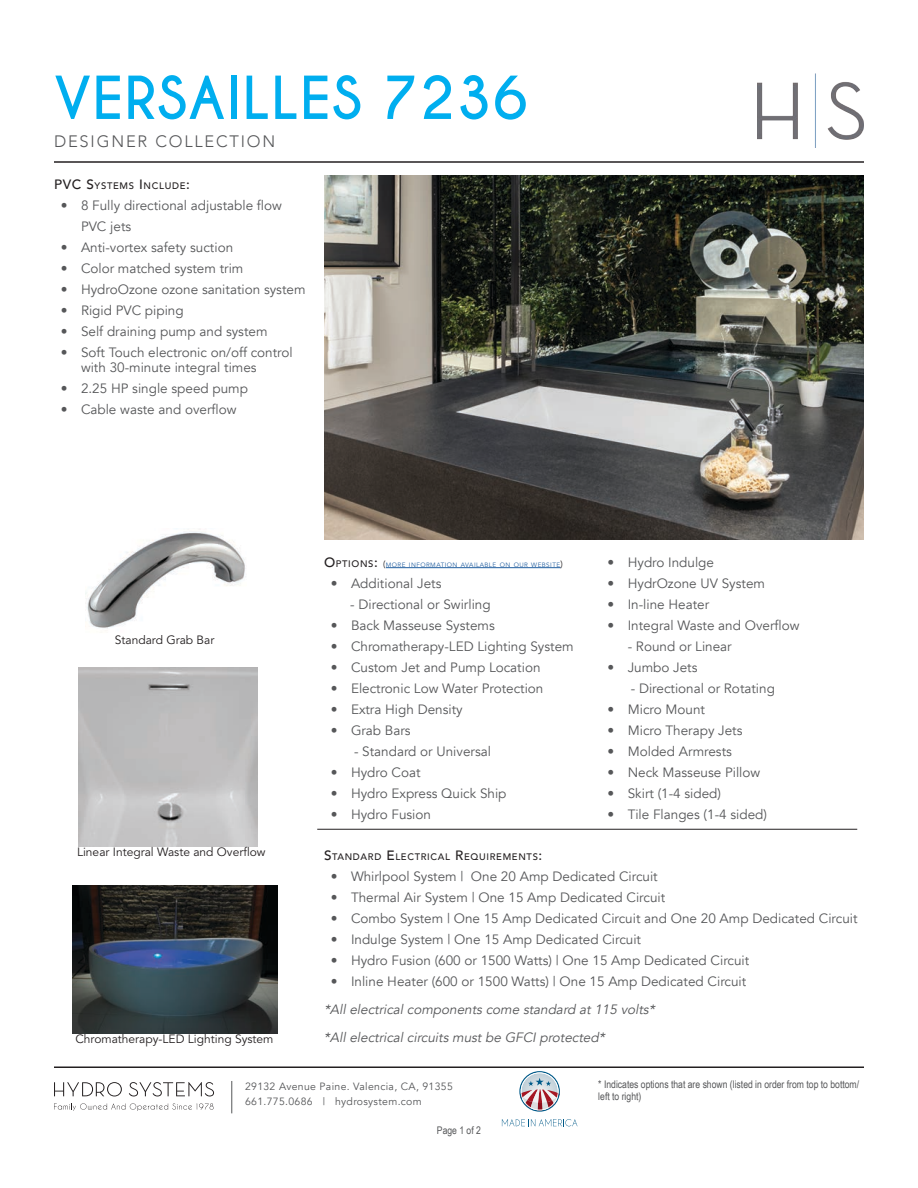
<style>
.page{position:relative;width:918px;height:1188px;background:#fff}
.page>*{position:absolute;margin:0;border:0;box-sizing:border-box;transform-origin:0 0}
.t1{font:700 55.5px "Caviar Dreams";letter-spacing:.02em;color:#00aeef}
.t2{font:300 16.5px "Avenir";letter-spacing:.11em;color:#565759}
.t3{font:13.5px/21px "Avenir";color:#565759}
.t4{font:italic 13.5px "Avenir";color:#565759}
.t5{font:12px "Avenir LT Std";color:#231f20}
.t6{font:10.5px/12.6px "Arial Narrow";color:#565759}
.t7{font:10.5px "Avenir";letter-spacing:.03em;color:#565759}
.t8{font:500 9.45px "Avenir";letter-spacing:.07em;color:#231f20}
.t9{font:6.3px "Avenir";letter-spacing:.07em;color:#215e9f}
.s1{font-size:13.5px}
.s2{font-weight:500;font-size:13.5px;color:#231f20}
.s3{font-weight:500;font-size:9.45px;color:#231f20}
.s4{font-size:9px;color:#231f20}
</style>
<div class="page">
<hr style="left:54px;top:161px;width:810px;height:2px;background:#231f20">
<hr style="left:54px;top:1066px;width:810px;height:2px;background:#231f20">
<svg style="left:54px;top:1103px;width:160px;height:8px"></svg>
<svg style="left:54px;top:1082px;width:68px;height:14px"></svg>
<svg style="left:129px;top:1082px;width:85px;height:14px"></svg>
<hr style="left:231px;top:1081px;width:1px;height:32px;background:#565759">
<img style="left:757px;top:73px;width:107px;height:75px">
<img style="left:73px;top:886px;width:204px;height:148px">
<img style="left:79px;top:667px;width:179px;height:180px">
<img style="left:85px;top:529px;width:161px;height:99px">
<hr style="left:386px;top:567px;width:175px;height:1px;background:#215e9f">
<hr style="left:317px;top:829px;width:540px;height:1px;background:#231f20">
<img style="left:324px;top:176px;width:540px;height:364px">
<svg style="left:502px;top:1119px;width:75px;height:7px"></svg>
<svg style="left:519px;top:1071px;width:41px;height:41px"></svg>
<p class="t1" style="left:54px;top:65px;width:475px">VERSAILLES 7236</p>
<p class="t2" style="left:54px;top:131px;width:223px">DESIGNER COLLECTION</p>
<p class="t8" style="left:54px;top:178px;width:137px"><span class="s1">PVC S</span>YSTEMS <span class="s1">I</span>NCLUDE<span class="s1">:</span></p>
<p class="t3" style="left:81px;top:195px;width:202px;text-indent:-20px">• 8 Fully directional adjustable flow<br>PVC jets</p>
<p class="t3" style="left:61px;top:237px;width:174px">• Anti-vortex safety suction</p>
<p class="t3" style="left:61px;top:258px;width:184px">• Color matched system trim</p>
<p class="t3" style="left:61px;top:279px;width:246px">• HydroOzone ozone sanitation system</p>
<p class="t3" style="left:61px;top:300px;width:124px">• Rigid PVC piping</p>
<p class="t3" style="left:61px;top:321px;width:208px">• Self draining pump and system</p>
<p class="t3" style="left:81px;top:345px;width:213px;line-height:15px;text-indent:-20px">• Soft Touch electronic on/off control with 30-minute integral times</p>
<p class="t3" style="left:61px;top:378px;width:189px">• 2.25 HP single speed pump</p>
<p class="t3" style="left:61px;top:399px;width:177px">• Cable waste and overflow</p>
<p class="t5" style="left:115px;top:633px;width:101px">Standard Grab Bar</p>
<p class="t5" style="left:77px;top:845px;width:190px">Linear Integral Waste and Overflow</p>
<p class="t5" style="left:76px;top:1032px;width:199px">Chromatherapy-LED Lighting System</p>
<p class="t9" style="left:324px;top:561px;width:240px"><span class="s2">O</span><span class="s3">PTIONS</span><span class="s2">:</span> <span class="s4">(</span>MORE INFORMATION AVAILABLE ON OUR WEBSITE<span class="s4">)</span></p>
<p class="t3" style="left:331px;top:573px;width:112px">• Additional Jets</p>
<p class="t3" style="left:350px;top:594px;width:142px">- Directional or Swirling</p>
<p class="t3" style="left:331px;top:615px;width:166px">• Back Masseuse Systems</p>
<p class="t3" style="left:331px;top:636px;width:244px">• Chromatherapy-LED Lighting System</p>
<p class="t3" style="left:331px;top:657px;width:211px">• Custom Jet and Pump Location</p>
<p class="t3" style="left:331px;top:678px;width:214px">• Electronic Low Water Protection</p>
<p class="t3" style="left:331px;top:699px;width:133px">• Extra High Density</p>
<p class="t3" style="left:331px;top:720px;width:81px">• Grab Bars</p>
<p class="t3" style="left:354px;top:741px;width:138px">- Standard or Universal</p>
<p class="t3" style="left:331px;top:762px;width:91px">• Hydro Coat</p>
<p class="t3" style="left:331px;top:783px;width:177px">• Hydro Express Quick Ship</p>
<p class="t3" style="left:331px;top:804px;width:102px">• Hydro Fusion</p>
<p class="t3" style="left:608px;top:552px;width:108px">• Hydro Indulge</p>
<p class="t3" style="left:608px;top:573px;width:159px">• HydrOzone UV System</p>
<p class="t3" style="left:608px;top:594px;width:103px">• In-line Heater</p>
<p class="t3" style="left:608px;top:615px;width:194px">• Integral Waste and Overflow</p>
<p class="t3" style="left:628px;top:636px;width:106px">- Round or Linear</p>
<p class="t3" style="left:608px;top:657px;width:92px">• Jumbo Jets</p>
<p class="t3" style="left:631px;top:678px;width:146px">- Directional or Rotating</p>
<p class="t3" style="left:608px;top:699px;width:99px">• Micro Mount</p>
<p class="t3" style="left:608px;top:720px;width:137px">• Micro Therapy Jets</p>
<p class="t3" style="left:608px;top:741px;width:126px">• Molded Armrests</p>
<p class="t3" style="left:608px;top:762px;width:154px">• Neck Masseuse Pillow</p>
<p class="t3" style="left:608px;top:783px;width:115px">• Skirt (1-4 sided)</p>
<p class="t3" style="left:608px;top:804px;width:161px">• Tile Flanges (1-4 sided)</p>
<p class="t8" style="left:324px;top:849px;width:220px"><span class="s1">S</span>TANDARD <span class="s1">E</span> LECTRICAL <span class="s1">R</span>EQUI REMENTS<span class="s1">:</span></p>
<p class="t3" style="left:331px;top:866px;width:328px">• Whirlpool System | One 20 Amp Dedicated Circuit</p>
<p class="t3" style="left:331px;top:887px;width:336px">• Thermal Air System | One 15 Amp Dedicated Circuit</p>
<p class="t3" style="left:331px;top:908px;width:528px">• Combo System | One 15 Amp Dedicated Circuit and One 20 Amp Dedicated Circuit</p>
<p class="t3" style="left:331px;top:929px;width:312px">• Indulge System | One 15 Amp Dedicated Circuit</p>
<p class="t3" style="left:331px;top:950px;width:420px">• Hydro Fusion (600 or 1500 Watts) | One 15 Amp Dedicated Circuit</p>
<p class="t3" style="left:331px;top:971px;width:417px">• Inline Heater (600 or 1500 Watts) | One 15 Amp Dedicated Circuit</p>
<p class="t4" style="left:324px;top:1001px;width:335px">*All electrical components come standard at 115 volts*</p>
<p class="t4" style="left:324px;top:1029px;width:285px">*All electrical circuits must be GFCI protected*</p>
<p class="t7" style="left:245px;top:1080px;width:209px">29132 Avenue Paine. Valencia, CA, 91355</p>
<p class="t7" style="left:245px;top:1095px;width:178px">661.775.0686 | hydrosystem.com</p>
<p class="t6" style="left:437px;top:1124px;width:46px">Page 1 of 2</p>
<p class="t6" style="left:598px;top:1077px;width:262px">* Indicates options that are shown (listed in order from top to bottom/ left to right)</p>
</div>
